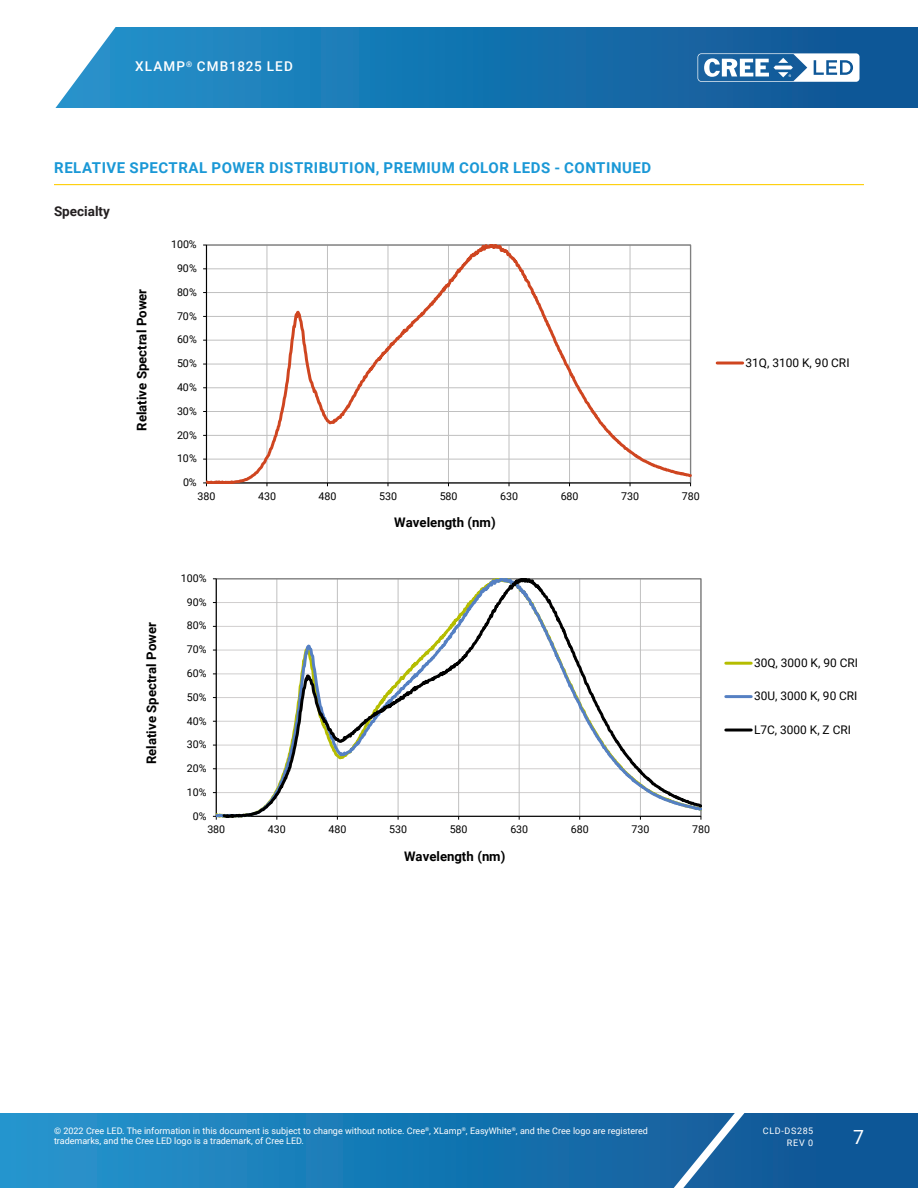
<style>
.page{position:relative;width:918px;height:1188px;background:#fff}
.page>*{position:absolute;margin:0;border:0;box-sizing:border-box;transform-origin:0 0}
.t1{font:19.5px "Roboto";color:#fff}
.Section_heading_with{font:700 15px "Roboto";letter-spacing:.035em;color:#1a98d6}
.t2{font:500 13.5px "Roboto";letter-spacing:.085em;color:#fff}
.Section_subheading{font:700 13.5px "Roboto";color:#231f20}
.t3{font:700 13.2px "Roboto";color:#000}
.t4{font:12px "Roboto";color:#000}
.t5{font:11.85px "Roboto";color:#000}
.t6{font:10.65px "Roboto";letter-spacing:-.01em;color:#000}
.t7{font:9px/10.8px "Roboto";color:#fff}
.t8{font:9px/12px "Roboto";letter-spacing:.085em;color:#fff;text-align:right}
</style>
<div class="page">
<svg style="left:0;top:1113px;width:918px;height:75px;background:#1876b2"></svg>
<svg style="left:644px;top:1113px;width:117px;height:75px;background:#296da6"></svg>
<svg style="left:55px;top:27px;width:863px;height:81px;background:#2078b2"></svg>
<svg style="left:698px;top:53px;width:162px;height:29px"></svg>
<hr style="left:54px;top:184px;width:810px;height:1px;background:#fece08">
<svg style="left:206px;top:245px;width:485px;height:239px"></svg>
<hr style="left:717px;top:362px;width:26px;height:3px;background:#cf4520">
<svg style="left:220px;top:579px;width:482px;height:238px"></svg>
<hr style="left:726px;top:662px;width:25px;height:3px;background:#b5bd00">
<hr style="left:726px;top:695px;width:25px;height:3px;background:#5580c3">
<hr style="left:726px;top:729px;width:25px;height:3px;background:#000">
<h3 class="t2" style="left:135px;top:57px;width:159px">XLAMP<sup>®</sup> CMB1825 LED</h3>
<p class="Section_heading_with" style="left:54px;top:157px;width:598px">RELATIVE SPECTRAL POWER DISTRIBUTION, PREMIUM COLOR LEDS - CONTINUED</p>
<p class="Section_subheading" style="left:54px;top:202px;width:57px">Specialty</p>
<p class="t6" style="left:171px;top:237px;width:27px">100%</p>
<p class="t3" style="left:132px;top:431px;width:144px;rotate:-90deg">Relative Spectral Power</p>
<p class="t3" style="left:142px;top:764px;width:143px;rotate:-90deg">Relative Spectral Power</p>
<p class="t6" style="left:177px;top:261px;width:21px">90%</p>
<p class="t6" style="left:177px;top:285px;width:21px">80%</p>
<p class="t6" style="left:177px;top:308px;width:21px">70%</p>
<p class="t6" style="left:177px;top:332px;width:21px">60%</p>
<p class="t6" style="left:177px;top:356px;width:21px">50%</p>
<p class="t6" style="left:177px;top:380px;width:21px">40%</p>
<p class="t6" style="left:177px;top:404px;width:21px">30%</p>
<p class="t6" style="left:177px;top:427px;width:21px">20%</p>
<p class="t6" style="left:177px;top:451px;width:21px">10%</p>
<p class="t6" style="left:183px;top:475px;width:15px">0%</p>
<p class="t6" style="left:198px;top:488px;width:19px">380</p>
<p class="t6" style="left:258px;top:488px;width:19px">430</p>
<p class="t6" style="left:319px;top:488px;width:19px">480</p>
<p class="t6" style="left:379px;top:488px;width:19px">530</p>
<p class="t6" style="left:440px;top:488px;width:19px">580</p>
<p class="t6" style="left:500px;top:488px;width:19px">630</p>
<p class="t6" style="left:561px;top:488px;width:19px">680</p>
<p class="t6" style="left:621px;top:488px;width:19px">730</p>
<p class="t6" style="left:682px;top:488px;width:19px">780</p>
<p class="t6" style="left:181px;top:571px;width:27px">100%</p>
<p class="t6" style="left:187px;top:594px;width:21px">90%</p>
<p class="t6" style="left:187px;top:618px;width:21px">80%</p>
<p class="t6" style="left:187px;top:642px;width:21px">70%</p>
<p class="t6" style="left:187px;top:666px;width:21px">60%</p>
<p class="t6" style="left:187px;top:690px;width:21px">50%</p>
<p class="t6" style="left:187px;top:713px;width:21px">40%</p>
<p class="t6" style="left:187px;top:737px;width:21px">30%</p>
<p class="t6" style="left:187px;top:761px;width:21px">20%</p>
<p class="t6" style="left:187px;top:785px;width:21px">10%</p>
<p class="t6" style="left:193px;top:808px;width:15px">0%</p>
<p class="t3" style="left:394px;top:513px;width:103px">Wavelength (nm)</p>
<p class="t6" style="left:207px;top:822px;width:19px">380</p>
<p class="t6" style="left:268px;top:822px;width:19px">430</p>
<p class="t6" style="left:329px;top:822px;width:19px">480</p>
<p class="t6" style="left:389px;top:822px;width:19px">530</p>
<p class="t6" style="left:450px;top:822px;width:19px">580</p>
<p class="t6" style="left:510px;top:822px;width:19px">630</p>
<p class="t6" style="left:571px;top:822px;width:19px">680</p>
<p class="t6" style="left:632px;top:822px;width:19px">730</p>
<p class="t6" style="left:692px;top:822px;width:19px">780</p>
<p class="t3" style="left:404px;top:847px;width:103px">Wavelength (nm)</p>
<p class="t4" style="left:745px;top:354px;width:106px">31Q, 3100 K, 90 CRI</p>
<p class="t5" style="left:754px;top:654px;width:105px">30Q, 3000 K, 90 CRI</p>
<p class="t5" style="left:754px;top:688px;width:105px">30U, 3000 K, 90 CRI</p>
<p class="t5" style="left:754px;top:721px;width:99px">L7C, 3000 K, Z CRI</p>
<p class="t7" style="left:54px;top:1125px;width:596px">© 2022 Cree LED. The information in this document is subject to change without notice. Cree<sup>®</sup>, XLamp<sup>®</sup>, EasyWhite<sup>®</sup>, and the Cree logo are registered trademarks, and the Cree LED logo is a trademark, of Cree LED.</p>
<p class="t8" style="left:763px;top:1124px;width:52px">CLD-DS285<br>REV 0</p>
<h1 class="t1" style="left:853px;top:1123px;width:12px">7</h1>
</div>
